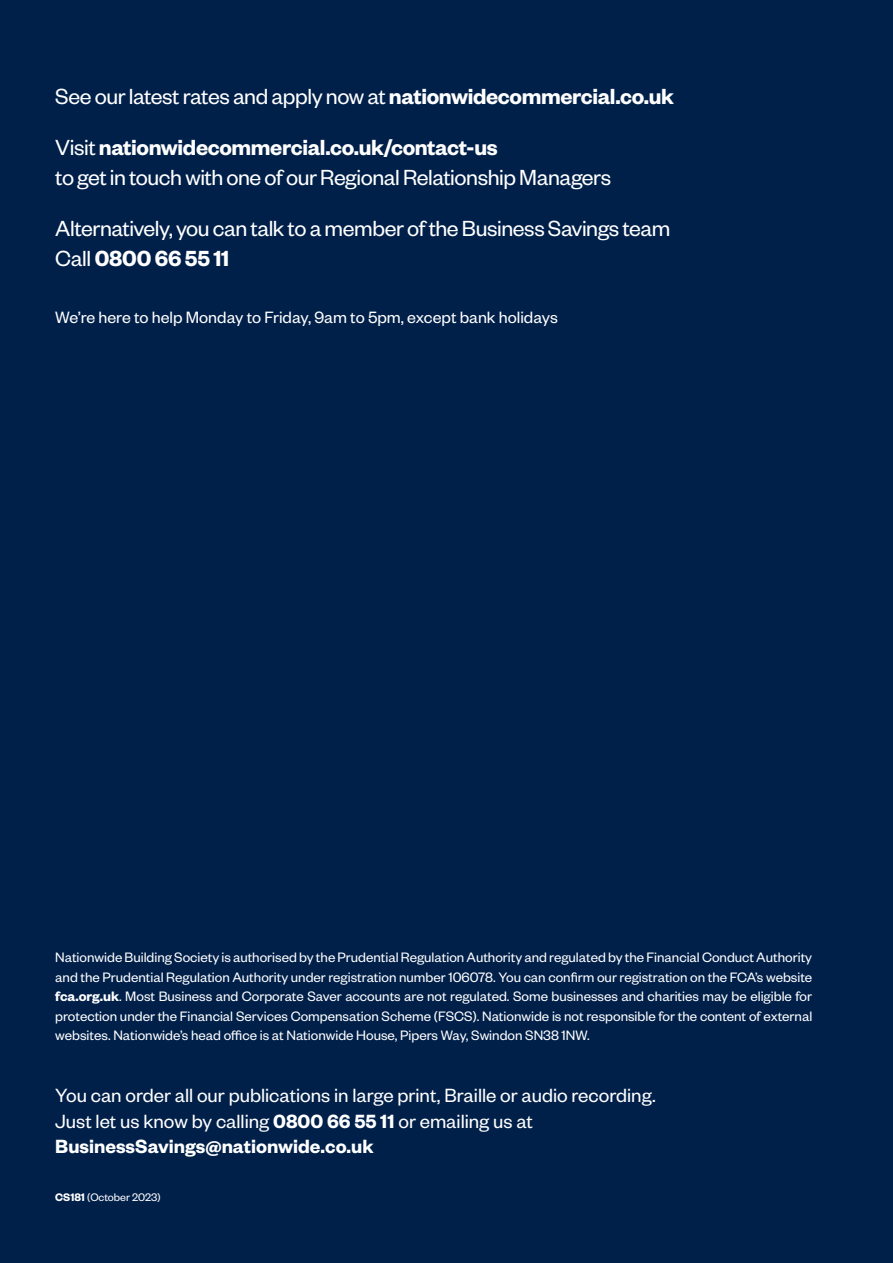
<style>
.page{position:relative;width:893px;height:1263px;background:#00204a}
.page>*{position:absolute;margin:0;border:0;box-sizing:border-box;transform-origin:0 0}
.Tactical_Cover_box_c{font:24px/30px "Founders Grotesk";letter-spacing:-.02em;color:#fff}
.Tactical_Cover_box_c-2{font:600 24px "Founders Grotesk";letter-spacing:-.01em;color:#fff}
.t1{font:21px/25.5px "Founders Grotesk";color:#fff}
.t2{font:18px "Founders Grotesk";color:#fff}
.t3{font:15px/19.5px "Founders Grotesk";color:#fff;text-align:justify}
.t4{font:12px "Founders Grotesk";letter-spacing:-.005em;color:#fff}
.s1{font-weight:600}
.s2{font-weight:400}
</style>
<div class="page">
<p class="Tactical_Cover_box_c" style="left:55px;top:80px;width:620px">See our latest rates and apply now at <span class="s1">nationwidecommercial.co.uk</span></p>
<p class="Tactical_Cover_box_c" style="left:55px;top:131px;width:557px">Visit <span class="s1">nationwidecommercial.co.uk/contact-us<br></span>to get in touch with one of our Regional Relationship Managers</p>
<p class="Tactical_Cover_box_c" style="left:55px;top:212px;width:617px">Alternatively, you can talk to a member of the Business Savings team</p>
<p class="Tactical_Cover_box_c-2" style="left:55px;top:243px;width:176px"><span class="s2">Call</span> 0800 66 55 11</p>
<p class="t2" style="left:55px;top:306px;width:504px">We’re here to help Monday to Friday, 9am to 5pm, except bank holidays</p>
<p class="t3" style="left:55px;top:947px;width:758px">Nationwide Building Society is authorised by the Prudential Regulation Authority and regulated by the Financial Conduct Authority and the Prudential Regulation Authority under registration number 106078. You can confirm our registration on the FCA’s website <span class="s1">fca.org.uk</span>. Most Business and Corporate Saver accounts are not regulated. Some businesses and charities may be eligible for protection under the Financial Services Compensation Scheme (FSCS). Nationwide is not responsible for the content of external websites. Nationwide’s head office is at Nationwide House, Pipers Way, Swindon SN38 1NW.</p>
<p class="t1" style="left:55px;top:1081px;width:602px">You can order all our publications in large print, Braille or audio recording.<br>Just let us know by calling <span class="s1">0800 66 55 11</span> or emailing us at<br><span class="s1">BusinessSavings@nationwide.co.uk</span></p>
<p class="t4" style="left:55px;top:1190px;width:107px"><span class="s1">CS181</span> (October 2023)</p>
</div>
